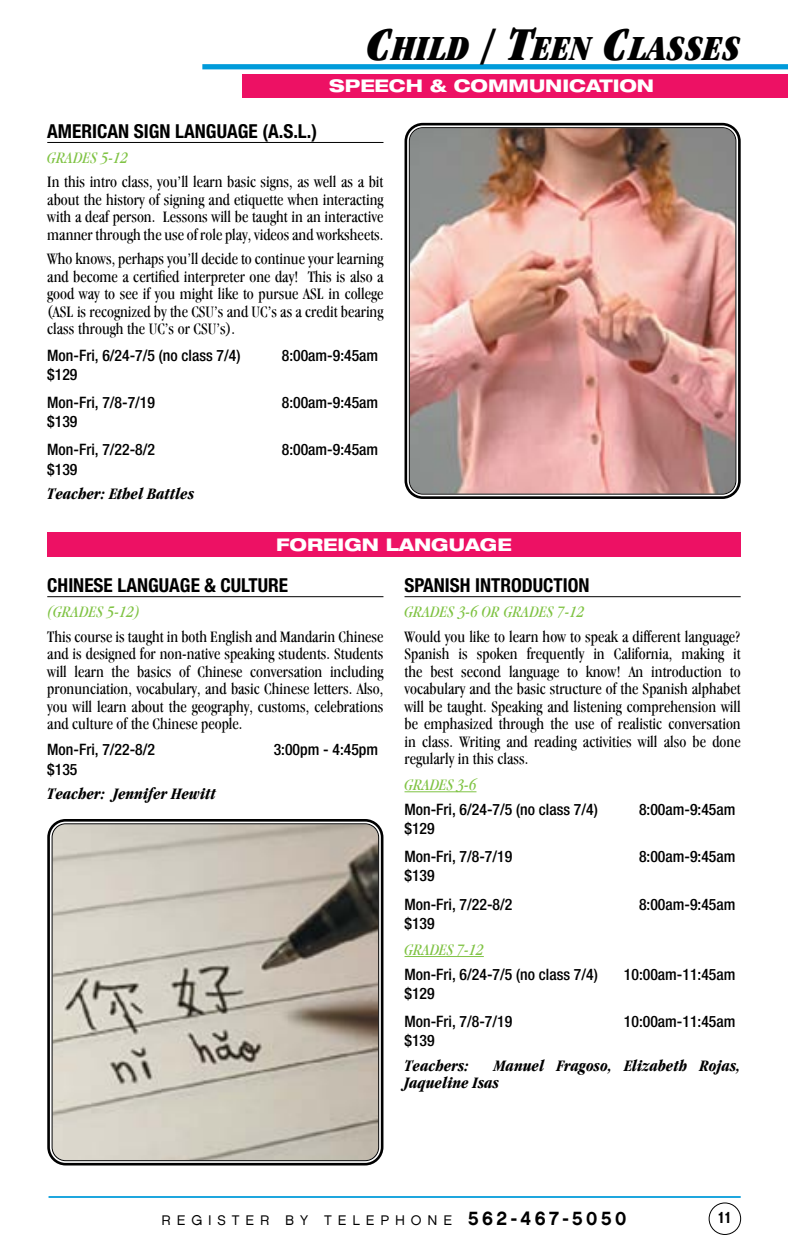
<style>
.page{position:relative;width:788px;height:1260px;background:#fff}
.page>*{position:absolute;margin:0;border:0;box-sizing:border-box;transform-origin:0 0}
.t1{font:italic 900 condensed 36.75px "Garamond IT Cby BT";color:#000}
.t2{font:19.25px "Helvetica Neue LT 77 Bd Cn";color:#000}
.t3{font:17.5px "Helvetica Neue LT 83 Hv Ex";color:#fff}
.t4{font:condensed 16.62px/17.5px "Garamond IT Cby BT";color:#000;text-align:justify}
.t5{font:italic 700 condensed 16.62px/17.5px "Garamond IT Cby BT";color:#000}
.t6{font:italic condensed 16.62px "Garamond IT Cby BT";letter-spacing:.01em;color:#80c344}
.t7{font:15.75px/28px "Helvetica Neue LT 67 Md Cn";color:#000}
.t8{font:15.75px "Chalet New York Nineteen Sixty";color:#000}
.t9{font:14px "Chalet London Nineteen Sixty";letter-spacing:.42em;color:#000}
.s1{font-size:49px}
.s2{font-family:"Chalet New York Nineteen Eighty";font-size:19.25px}
</style>
<div class="page">
<hr style="left:49px;top:1196px;width:691px;height:2px;background:#009bda">
<div style="left:708px;top:1203px;width:33px;height:32px;border:1px solid #000;border-radius:50%"></div>
<hr style="left:47px;top:596px;width:336px;height:1px;background:#000">
<hr style="left:404px;top:596px;width:336px;height:1px;background:#000">
<hr style="left:404px;top:791px;width:72px;height:1px;background:#80c344">
<hr style="left:404px;top:956px;width:80px;height:1px;background:#80c344">
<div style="left:243px;top:74px;width:545px;height:24px;background:#ed1164"></div>
<div style="left:202px;top:64px;width:586px;height:5px;background:#009bda"></div>
<div style="left:47px;top:532px;width:693px;height:24px;background:#ed1164"></div>
<hr style="left:47px;top:142px;width:336px;height:1px;background:#000">
<img style="left:410px;top:129px;width:324px;height:364px">
<div style="left:404px;top:123px;width:336px;height:376px;border:3px solid #000;border-radius:17px"></div>
<div style="left:409px;top:127px;width:327px;height:368px;border:1px solid #000;border-radius:14px"></div>
<img style="left:53px;top:825px;width:324px;height:335px">
<div style="left:47px;top:819px;width:336px;height:347px;border:3px solid #000;border-radius:17px"></div>
<div style="left:52px;top:823px;width:327px;height:338px;border:1px solid #000;border-radius:14px"></div>
<h1 class="t1" style="left:367px;top:27px;width:375px"><span class="s1">C</span>HILD <span class="s1">/ T</span>EEN <span class="s1">C</span>LASSES</h1>
<p class="t3" style="left:329px;top:75px;width:326px">SPEECH &amp; COMMUNICATION</p>
<p class="t2" style="left:47px;top:120px;width:271px">AMERICAN SIGN LANGUAGE (A.S.L.)</p>
<p class="t6" style="left:47px;top:148px;width:82px">GRADES 5-12</p>
<p class="t4" style="left:47px;top:173px;width:338px">In this intro class, you’ll learn basic signs, as well as a bit about the history of signing and etiquette when interacting with a deaf person. Lessons will be taught in an interactive manner through the use of role play, videos and worksheets.</p>
<p class="t4" style="left:47px;top:250px;width:338px">Who knows, perhaps you’ll decide to continue your learning and become a certified interpreter one day! This is also a good way to see if you might like to pursue ASL in college (ASL is recognized by the CSU’s and UC’s as a credit bearing class through the UC’s or CSU’s).</p>
<p class="t7" style="left:47px;top:341px;width:195px">Mon-Fri, 6/24-7/5 (no class 7/4)</p>
<p class="t7" style="left:282px;top:341px;width:98px">8:00am-9:45am</p>
<p class="t7" style="left:47px;top:360px;width:109px">$129<br>Mon-Fri, 7/8-7/19</p>
<p class="t7" style="left:282px;top:388px;width:98px">8:00am-9:45am</p>
<p class="t7" style="left:47px;top:407px;width:109px">$139<br>Mon-Fri, 7/22-8/2</p>
<p class="t7" style="left:47px;top:455px;width:32px">$139</p>
<p class="t5" style="left:47px;top:485px;width:149px">Teacher: Ethel Battles</p>
<p class="t7" style="left:282px;top:436px;width:98px">8:00am-9:45am</p>
<p class="t3" style="left:276px;top:533px;width:237px">FOREIGN LANGUAGE</p>
<p class="t2" style="left:47px;top:574px;width:242px">CHINESE LANGUAGE &amp; CULTURE</p>
<p class="t6" style="left:47px;top:602px;width:94px">(GRADES 5-12)</p>
<p class="t4" style="left:47px;top:627px;width:338px">This course is taught in both English and Mandarin Chinese and is designed for non-native speaking students. Students will learn the basics of Chinese conversation including pronunciation, vocabulary, and basic Chinese letters. Also, you will learn about the geography, customs, celebrations and culture of the Chinese people.</p>
<p class="t7" style="left:47px;top:736px;width:109px">Mon-Fri, 7/22-8/2</p>
<p class="t7" style="left:274px;top:736px;width:106px">3:00pm - 4:45pm</p>
<p class="t7" style="left:47px;top:755px;width:32px">$135</p>
<p class="t5" style="left:47px;top:785px;width:170px">Teacher: Jennifer Hewitt</p>
<p class="t2" style="left:404px;top:574px;width:186px">SPANISH INTRODUCTION</p>
<p class="t6" style="left:404px;top:602px;width:182px">GRADES 3-6 OR GRADES 7-12</p>
<p class="t4" style="left:404px;top:627px;width:338px">Would you like to learn how to speak a different language?<br>Spanish is spoken frequently in California, making it the best second language to know! An introduction to vocabulary and the basic structure of the Spanish alphabet will be taught. Speaking and listening comprehension will be emphasized through the use of realistic conversation in class. Writing and reading activities will also be done regularly in this class.</p>
<p class="t6" style="left:404px;top:775px;width:73px">GRADES 3-6</p>
<p class="t7" style="left:404px;top:795px;width:195px">Mon-Fri, 6/24-7/5 (no class 7/4)</p>
<p class="t7" style="left:639px;top:795px;width:98px">8:00am-9:45am</p>
<p class="t7" style="left:404px;top:814px;width:109px">$129<br>Mon-Fri, 7/8-7/19</p>
<p class="t7" style="left:639px;top:842px;width:98px">8:00am-9:45am</p>
<p class="t7" style="left:404px;top:862px;width:109px">$139<br>Mon-Fri, 7/22-8/2</p>
<p class="t7" style="left:639px;top:890px;width:98px">8:00am-9:45am</p>
<p class="t7" style="left:404px;top:909px;width:32px">$139</p>
<p class="t6" style="left:404px;top:940px;width:81px">GRADES 7-12</p>
<p class="t7" style="left:404px;top:960px;width:195px">Mon-Fri, 6/24-7/5 (no class 7/4)</p>
<p class="t7" style="left:624px;top:960px;width:113px">10:00am-11:45am</p>
<p class="t7" style="left:404px;top:979px;width:109px">$129<br>Mon-Fri, 7/8-7/19</p>
<p class="t7" style="left:624px;top:1007px;width:113px">10:00am-11:45am</p>
<p class="t7" style="left:404px;top:1026px;width:32px">$139</p>
<p class="t5" style="left:404px;top:1056px;width:66px">Teachers:</p>
<p class="t5" style="left:404px;top:1056px;width:337px;text-indent:89px">Manuel Fragoso, Elizabeth Rojas,<br>Jaqueline Isas</p>
<p class="t9" style="left:162px;top:1212px;width:466px">REGISTER BY TELEPHONE <span class="s2">562-467-5050</span></p>
<p class="t8" style="left:718px;top:1208px;width:15px">11</p>
</div>
